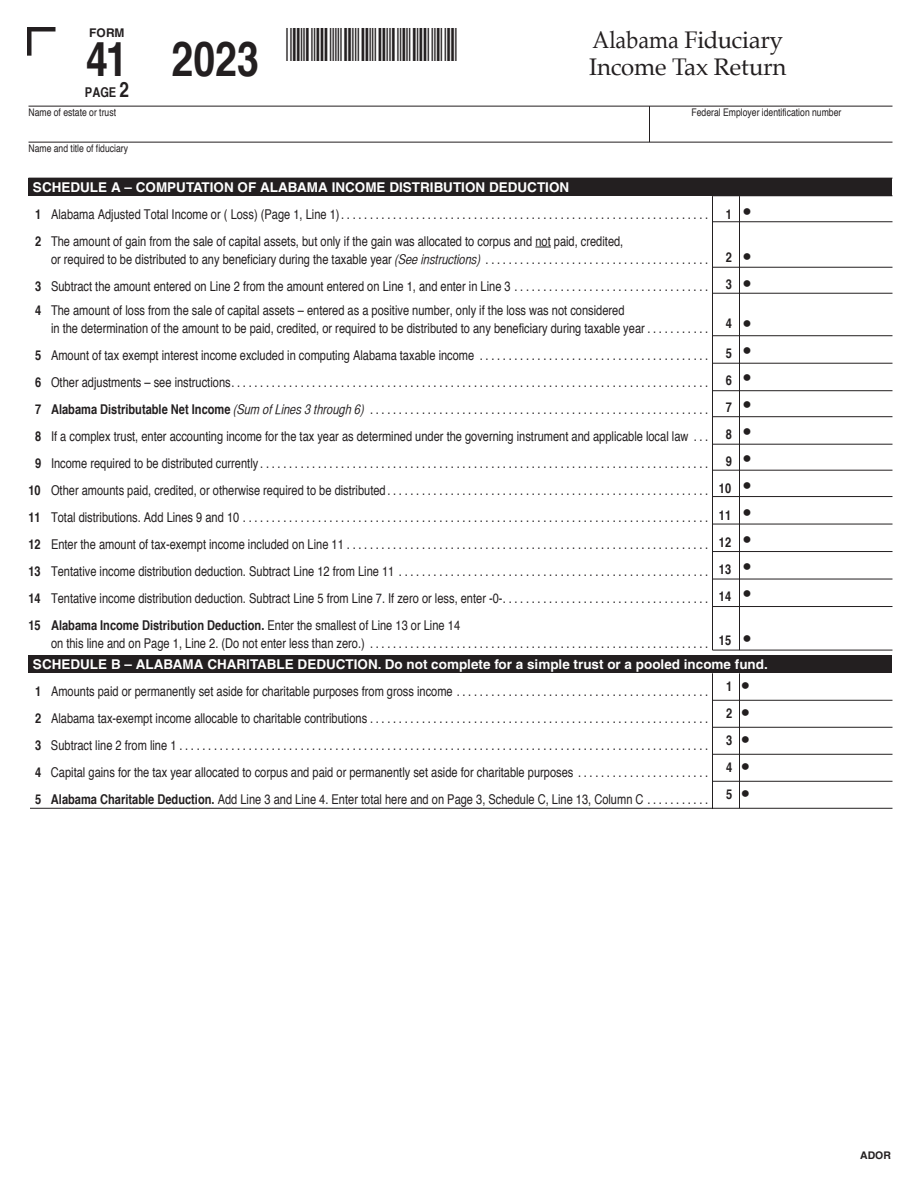
<style>
.page{position:relative;width:918px;height:1188px;background:#fff}
.page>*{position:absolute;margin:0;border:0;box-sizing:border-box;transform-origin:0 0}
.t1{font:700 condensed 48px "Helvetica";color:#231f20}
.t2{font:24px "Palatino";letter-spacing:-.01em;color:#231f20;scale:.9 1}
.t3{font:24px "Palatino";letter-spacing:-.01em;color:#231f20}
.t4{font:condensed 13.5px "Helvetica";color:#231f20}
.t5{font:700 13.5px "Helvetica";color:#fff}
.t6{font:700 condensed 13.5px/27px "Helvetica";color:#231f20;text-align:center}
.t7{font:13.5px/27px "Newspaper Pi BT";color:#231f20}
.t8{font:700 12px "Helvetica";color:#231f20}
.t9{font:condensed 10.5px "Helvetica";color:#231f20}
.t10{font:700 10.5px "Helvetica";color:#231f20}
.s1{font-size:21px}
.s2{font-weight:700}
.s3{font-family:"Helvetica CY Oblique";font-stretch:normal}
.s4{font-weight:400}
</style>
<div class="page">
<div style="left:27px;top:27px;width:5px;height:29px;background:#231f20"></div>
<div style="left:27px;top:27px;width:29px;height:5px;background:#231f20"></div>
<svg style="left:535px;top:247px;width:16px;height:1px"></svg>
<div style="left:28px;top:178px;width:864px;height:18px;background:#231f20"></div>
<hr style="left:28px;top:106px;width:864px;height:1px;background:#231f20">
<hr style="left:28px;top:142px;width:864px;height:1px;background:#231f20">
<hr style="left:649px;top:106px;width:1px;height:36px;background:#231f20">
<hr style="left:712px;top:221px;width:180px;height:1px;background:#231f20">
<hr style="left:712px;top:390px;width:180px;height:1px;background:#231f20">
<hr style="left:712px;top:267px;width:180px;height:1px;background:#231f20">
<hr style="left:712px;top:293px;width:180px;height:1px;background:#231f20">
<hr style="left:712px;top:335px;width:180px;height:1px;background:#231f20">
<hr style="left:712px;top:363px;width:180px;height:1px;background:#231f20">
<hr style="left:712px;top:416px;width:180px;height:1px;background:#231f20">
<hr style="left:713px;top:444px;width:180px;height:1px;background:#231f20">
<hr style="left:712px;top:470px;width:180px;height:1px;background:#231f20">
<hr style="left:712px;top:496px;width:180px;height:1px;background:#231f20">
<hr style="left:712px;top:524px;width:180px;height:1px;background:#231f20">
<hr style="left:712px;top:551px;width:180px;height:1px;background:#231f20">
<hr style="left:712px;top:579px;width:180px;height:1px;background:#231f20">
<hr style="left:712px;top:606px;width:180px;height:1px;background:#231f20">
<hr style="left:712px;top:650px;width:180px;height:1px;background:#231f20">
<hr style="left:739px;top:196px;width:1px;height:454px;background:#231f20">
<hr style="left:712px;top:196px;width:1px;height:454px;background:#231f20">
<div style="left:28px;top:655px;width:864px;height:18px;background:#231f20"></div>
<hr style="left:712px;top:700px;width:180px;height:1px;background:#231f20">
<hr style="left:712px;top:727px;width:180px;height:1px;background:#231f20">
<hr style="left:712px;top:754px;width:180px;height:1px;background:#231f20">
<hr style="left:712px;top:781px;width:180px;height:1px;background:#231f20">
<hr style="left:30px;top:808px;width:862px;height:1px;background:#231f20">
<hr style="left:739px;top:673px;width:1px;height:135px;background:#231f20">
<hr style="left:712px;top:673px;width:1px;height:136px;background:#231f20">
<p class="t8" style="left:89px;top:28px;width:37px">FORM</p>
<p class="t1" style="left:86px;top:39px;width:43px">41</p>
<p class="t6" style="left:85px;top:80px;width:46px">PAGE <span class="s1">2</span></p>
<p class="t1" style="left:172px;top:39px;width:89px">2023</p>
<p class="t2" style="left:593px;top:29px;width:213px">Alabama fiduciary</p>
<p class="t3" style="left:589px;top:56px;width:199px">Income tax return</p>
<p class="t9" style="left:28px;top:108px;width:89px">Name of estate or trust</p>
<p class="t9" style="left:692px;top:108px;width:151px">Federal Employer identification number</p>
<p class="t9" style="left:28px;top:144px;width:101px">Name and title of fiduciary</p>
<p class="t5" style="left:33px;top:182px;width:538px">SCHEDULE A – COMPUTATION OF ALABAMA INCOME DISTRIBUTION DEDUCTION</p>
<p class="t4" style="left:35px;top:208px;width:675px"><span class="s2">1</span> Alabama Adjusted Total Income or ( Loss) (Page 1, Line 1)................................................................</p>
<p class="t4" style="left:35px;top:235px;width:590px"><span class="s2">2</span> The amount of gain from the sale of capital assets, but only if the gain was allocated to corpus and not paid, credited,</p>
<p class="t4" style="left:51px;top:253px;width:659px">or required to be distributed to any beneficiary during the taxable year <span class="s3">(See instructions)</span> . . . . . . . . . . . . . . . . . . . . . . . . . . . . . . . . . . . . . . .</p>
<p class="t4" style="left:35px;top:280px;width:675px"><span class="s2">3</span> Subtract the amount entered on Line 2 from the amount entered on Line 1, and enter in Line 3 . . . . . . . . . . . . . . . . . . . . . . . . . . . . . . . . . .</p>
<p class="t4" style="left:35px;top:304px;width:591px"><span class="s2">4</span> The amount of loss from the sale of capital assets – entered as a positive number, only if the loss was not considered</p>
<p class="t4" style="left:51px;top:322px;width:659px">in the determination of the amount to be paid, credited, or required to be distributed to any beneficiary during taxable year . . . . . . . . . . .</p>
<p class="t4" style="left:35px;top:349px;width:675px"><span class="s2">5</span> Amount of tax exempt interest income excluded in computing Alabama taxable income . . . . . . . . . . . . . . . . . . . . . . . . . . . . . . . . . . . . . . . .</p>
<p class="t4" style="left:35px;top:376px;width:675px"><span class="s2">6</span> Other adjustments – see instructions...................................................................................</p>
<p class="t4" style="left:35px;top:403px;width:675px"><span class="s2">7 Alabama Distributable Net Income</span> <span class="s3">(Sum of Lines 3 through 6)</span> ...........................................................</p>
<p class="t4" style="left:35px;top:430px;width:675px"><span class="s2">8</span> If a complex trust, enter accounting income for the tax year as determined under the governing instrument and applicable local law . . .</p>
<p class="t4" style="left:35px;top:457px;width:675px"><span class="s2">9</span> Income required to be distributed currently..............................................................................</p>
<p class="t4" style="left:29px;top:484px;width:681px"><span class="s2">10</span> Other amounts paid, credited, or otherwise required to be distributed........................................................</p>
<p class="t4" style="left:29px;top:511px;width:681px"><span class="s2">11</span> Total distributions. Add Lines 9 and 10.................................................................................</p>
<p class="t4" style="left:29px;top:538px;width:681px"><span class="s2">12</span> Enter the amount of tax-exempt income included on Line 11...............................................................</p>
<p class="t4" style="left:29px;top:565px;width:681px"><span class="s2">13</span> Tentative income distribution deduction. Subtract Line 12 from Line 11 ......................................................</p>
<p class="t4" style="left:29px;top:592px;width:681px"><span class="s2">14</span> Tentative income distribution deduction. Subtract Line 5 from Line 7. If zero or less, enter -0-. . . . . . . . . . . . . . . . . . . . . . . . . . . . . . . . . . . .</p>
<p class="t6" style="left:29px;top:612px;width:433px">15 Alabama Income Distribution Deduction. <span class="s4">Enter the smallest of Line 13 or Line 14</span></p>
<p class="t4" style="left:51px;top:637px;width:659px">on this line and on Page 1, Line 2. (Do not enter less than zero.) ...........................................................</p>
<p class="t6" style="left:726px;top:201px;width:8px">1</p>
<p class="t6" style="left:726px;top:245px;width:8px">2</p>
<p class="t6" style="left:726px;top:272px;width:8px">3</p>
<p class="t6" style="left:726px;top:311px;width:8px">4</p>
<p class="t6" style="left:726px;top:341px;width:8px">5</p>
<p class="t6" style="left:726px;top:368px;width:8px">6</p>
<p class="t6" style="left:726px;top:395px;width:8px">7</p>
<p class="t6" style="left:726px;top:422px;width:8px">8</p>
<p class="t6" style="left:719px;top:449px;width:14px">9<br>10</p>
<p class="t6" style="left:719px;top:503px;width:14px">11</p>
<p class="t6" style="left:719px;top:530px;width:14px">12</p>
<p class="t6" style="left:719px;top:557px;width:14px">13</p>
<p class="t6" style="left:719px;top:584px;width:14px">14</p>
<p class="t6" style="left:719px;top:627px;width:14px">15</p>
<p class="t7" style="left:742px;top:198px;width:11px">•</p>
<p class="t7" style="left:742px;top:243px;width:11px">•</p>
<p class="t7" style="left:742px;top:270px;width:11px">•</p>
<p class="t7" style="left:742px;top:311px;width:11px">•</p>
<p class="t7" style="left:742px;top:338px;width:11px">•</p>
<p class="t7" style="left:742px;top:365px;width:11px">•</p>
<p class="t7" style="left:742px;top:392px;width:11px">•</p>
<p class="t7" style="left:742px;top:419px;width:11px">•</p>
<p class="t7" style="left:742px;top:446px;width:11px">• •</p>
<p class="t7" style="left:742px;top:500px;width:11px">•</p>
<p class="t7" style="left:742px;top:527px;width:11px">•</p>
<p class="t7" style="left:742px;top:554px;width:11px">•</p>
<p class="t7" style="left:742px;top:581px;width:11px">•</p>
<p class="t7" style="left:742px;top:626px;width:11px">•</p>
<p class="t5" style="left:33px;top:660px;width:736px">SCHEDULE B – ALABAMA CHARITABLE DEDUCTION. Do not complete for a simple trust or a pooled income fund.</p>
<p class="t4" style="left:35px;top:685px;width:675px"><span class="s2">1</span> Amounts paid or permanently set aside for charitable purposes from gross income . . . . . . . . . . . . . . . . . . . . . . . . . . . . . . . . . . . . . . . . . . . .</p>
<p class="t4" style="left:35px;top:712px;width:675px"><span class="s2">2</span> Alabama tax-exempt income allocable to charitable contributions...........................................................</p>
<p class="t4" style="left:35px;top:739px;width:675px"><span class="s2">3</span> Subtract line 2 from line 1............................................................................................</p>
<p class="t4" style="left:35px;top:766px;width:675px"><span class="s2">4</span> Capital gains for the tax year allocated to corpus and paid or permanently set aside for charitable purposes . . . . . . . . . . . . . . . . . . . . . . .</p>
<p class="t4" style="left:35px;top:793px;width:675px"><span class="s2">5 Alabama Charitable Deduction.</span> Add Line 3 and Line 4. Enter total here and on Page 3, Schedule C, Line 13, Column C . . . . . . . . . . .</p>
<p class="t6" style="left:726px;top:674px;width:8px">1</p>
<p class="t6" style="left:726px;top:701px;width:8px">2</p>
<p class="t6" style="left:726px;top:728px;width:8px">3</p>
<p class="t6" style="left:726px;top:755px;width:8px">4</p>
<p class="t6" style="left:726px;top:782px;width:8px">5</p>
<p class="t7" style="left:741px;top:672px;width:11px">•</p>
<p class="t7" style="left:741px;top:699px;width:11px">•</p>
<p class="t7" style="left:741px;top:726px;width:11px">•</p>
<p class="t7" style="left:741px;top:753px;width:11px">•</p>
<p class="t7" style="left:741px;top:780px;width:11px">•</p>
<p class="t10" style="left:860px;top:1151px;width:32px">ADOR</p>
</div>
